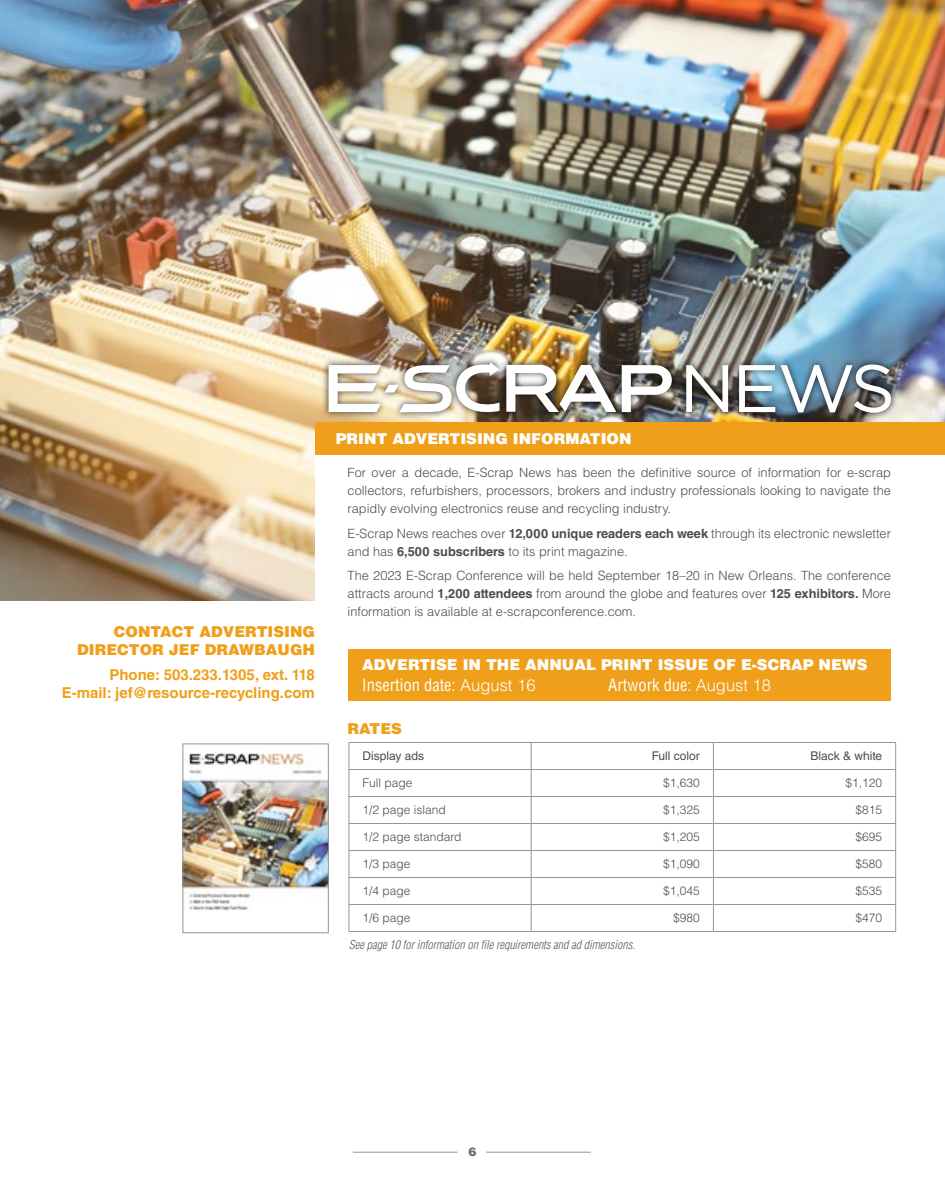
<style>
.page{position:relative;width:945px;height:1188px;background:#fff}
.page>*{position:absolute;margin:0;border:0;box-sizing:border-box;transform-origin:0 0}
.t1{font:condensed 16.5px "Helvetica LT Std";color:#fff}
.t2{font:900 15px "Helvetica LT Std";color:#fff}
.t3{font:700 15px/18px "Helvetica LT Std";color:#ef9f19;text-align:right}
.t4{font:900 15px/18px "Helvetica LT Std";color:#ef9f19;text-align:right}
.t5{font:300 12.75px/18px "Helvetica LT Std";color:#4d4d4f;text-align:justify}
.t6{font:300 12px "Helvetica LT Std";color:#4d4d4f}
.t7{font:italic 300 condensed 12px "Helvetica LT Std";color:#58595b}
.t8{font:12px "Helvetica LT Std";color:#4d4d4f}
.t9{font:900 12px "Helvetica LT Std";color:#6d6e71}
.s1{font-weight:700}
.s2{font-weight:300;font-stretch:normal}
</style>
<div class="page">
<hr style="left:353px;top:1152px;width:105px;height:1px;background:#939598">
<hr style="left:486px;top:1152px;width:105px;height:1px;background:#939598">
<img style="left:0;top:0;width:945px;height:600px">
<div style="left:315px;top:424px;width:630px;height:705px;background:#fff"></div>
<div style="left:321px;top:355px;width:576px;height:64px;background:#000;opacity:.75"></div>
<svg style="left:328px;top:362px;width:172px;height:51px"></svg>
<svg style="left:622px;top:365px;width:50px;height:47px"></svg>
<img style="left:506px;top:365px;width:110px;height:47px">
<svg style="left:686px;top:365px;width:42px;height:47px"></svg>
<svg style="left:739px;top:365px;width:36px;height:47px"></svg>
<svg style="left:781px;top:364px;width:110px;height:49px"></svg>
<div style="left:315px;top:422px;width:630px;height:33px;background:#ef9f19"></div>
<img style="left:185px;top:751px;width:142px;height:160px">
<div style="left:183px;top:744px;width:146px;height:189px;border:1px solid #939598"></div>
<div style="left:349px;top:649px;width:542px;height:52px;background:#ef9f19"></div>
<hr style="left:349px;top:742px;width:182px;height:1px;background:#939598">
<hr style="left:531px;top:742px;width:182px;height:1px;background:#939598">
<hr style="left:713px;top:742px;width:183px;height:1px;background:#939598">
<hr style="left:349px;top:769px;width:182px;height:1px;background:#939598">
<hr style="left:531px;top:769px;width:182px;height:1px;background:#939598">
<hr style="left:714px;top:769px;width:182px;height:1px;background:#939598">
<hr style="left:349px;top:796px;width:182px;height:1px;background:#939598">
<hr style="left:531px;top:796px;width:182px;height:1px;background:#939598">
<hr style="left:714px;top:796px;width:182px;height:1px;background:#939598">
<hr style="left:349px;top:823px;width:182px;height:1px;background:#939598">
<hr style="left:531px;top:823px;width:182px;height:1px;background:#939598">
<hr style="left:714px;top:823px;width:182px;height:1px;background:#939598">
<hr style="left:349px;top:850px;width:182px;height:1px;background:#939598">
<hr style="left:531px;top:850px;width:182px;height:1px;background:#939598">
<hr style="left:714px;top:850px;width:182px;height:1px;background:#939598">
<hr style="left:349px;top:877px;width:182px;height:1px;background:#939598">
<hr style="left:531px;top:877px;width:182px;height:1px;background:#939598">
<hr style="left:714px;top:877px;width:182px;height:1px;background:#939598">
<hr style="left:349px;top:904px;width:182px;height:1px;background:#939598">
<svg style="left:349px;top:743px;width:1px;height:188px"></svg>
<hr style="left:531px;top:904px;width:182px;height:1px;background:#939598">
<svg style="left:531px;top:743px;width:1px;height:188px"></svg>
<hr style="left:714px;top:904px;width:182px;height:1px;background:#939598">
<svg style="left:895px;top:743px;width:1px;height:188px"></svg>
<hr style="left:349px;top:931px;width:182px;height:1px;background:#939598">
<hr style="left:531px;top:931px;width:182px;height:1px;background:#939598">
<hr style="left:713px;top:931px;width:183px;height:1px;background:#939598">
<svg style="left:713px;top:743px;width:1px;height:188px"></svg>
<p class="t4" style="left:77px;top:622px;width:239px">CONTACT ADVERTISING<br>DIRECTOR JEF DRAWBAUGH</p>
<p class="t3" style="left:62px;top:665px;width:255px">Phone: 503.233.1305, ext. 118<br>E-mail: jef@resource-recycling.com</p>
<p class="t2" style="left:336px;top:429px;width:297px">PRINT ADVERTISING INFORMATION</p>
<p class="t5" style="left:348px;top:463px;width:545px">For over a decade, E-Scrap News has been the definitive source of information for e-scrap collectors, refurbishers, processors, brokers and industry professionals looking to navigate the rapidly evolving electronics reuse and recycling industry.</p>
<p class="t5" style="left:348px;top:524px;width:545px">E-Scrap News reaches over <span class="s1">12,000 unique readers each week</span> through its electronic newsletter and has <span class="s1">6,500 subscribers</span> to its print magazine.</p>
<p class="t5" style="left:348px;top:567px;width:545px">The 2023 E-Scrap Conference will be held September 18–20 in New Orleans. The conference attracts around <span class="s1">1,200 attendees</span> from around the globe and features over <span class="s1">125 exhibitors.</span> More information is available at e-scrapconference.com.</p>
<p class="t2" style="left:362px;top:655px;width:507px">ADVERTISE IN THE ANNUAL PRINT ISSUE OF E-SCRAP NEWS</p>
<p class="t1" style="left:362px;top:675px;width:175px">Insertion date: <span class="s2">August 16</span></p>
<p class="t1" style="left:608px;top:675px;width:164px">Artwork due: <span class="s2">August 18</span></p>
<p class="t4" style="left:348px;top:720px;width:56px">RATES</p>
<p class="t8" style="left:362px;top:749px;width:63px">Display ads</p>
<p class="t8" style="left:652px;top:749px;width:50px">Full color</p>
<p class="t8" style="left:811px;top:749px;width:73px">Black &amp; white</p>
<p class="t6" style="left:362px;top:776px;width:52px">Full page</p>
<p class="t6" style="left:663px;top:776px;width:38px">$1,630</p>
<p class="t6" style="left:845px;top:776px;width:38px">$1,120</p>
<p class="t6" style="left:362px;top:803px;width:85px">1/2 page island</p>
<p class="t6" style="left:663px;top:803px;width:38px">$1,325</p>
<p class="t6" style="left:855px;top:803px;width:28px">$815</p>
<p class="t6" style="left:362px;top:830px;width:101px">1/2 page standard</p>
<p class="t6" style="left:663px;top:830px;width:38px">$1,205</p>
<p class="t6" style="left:855px;top:830px;width:28px">$695</p>
<p class="t6" style="left:362px;top:857px;width:50px">1/3 page</p>
<p class="t6" style="left:663px;top:857px;width:38px">$1,090</p>
<p class="t6" style="left:855px;top:857px;width:28px">$580</p>
<p class="t6" style="left:362px;top:884px;width:50px">1/4 page</p>
<p class="t6" style="left:663px;top:884px;width:38px">$1,045</p>
<p class="t6" style="left:855px;top:884px;width:28px">$535</p>
<p class="t6" style="left:362px;top:911px;width:50px">1/6 page</p>
<p class="t6" style="left:673px;top:911px;width:28px">$980</p>
<p class="t6" style="left:855px;top:911px;width:28px">$470</p>
<p class="t7" style="left:349px;top:937px;width:288px">See page 10 for information on file requirements and ad dimensions.</p>
<p class="t9" style="left:468px;top:1144px;width:10px">6</p>
</div>
